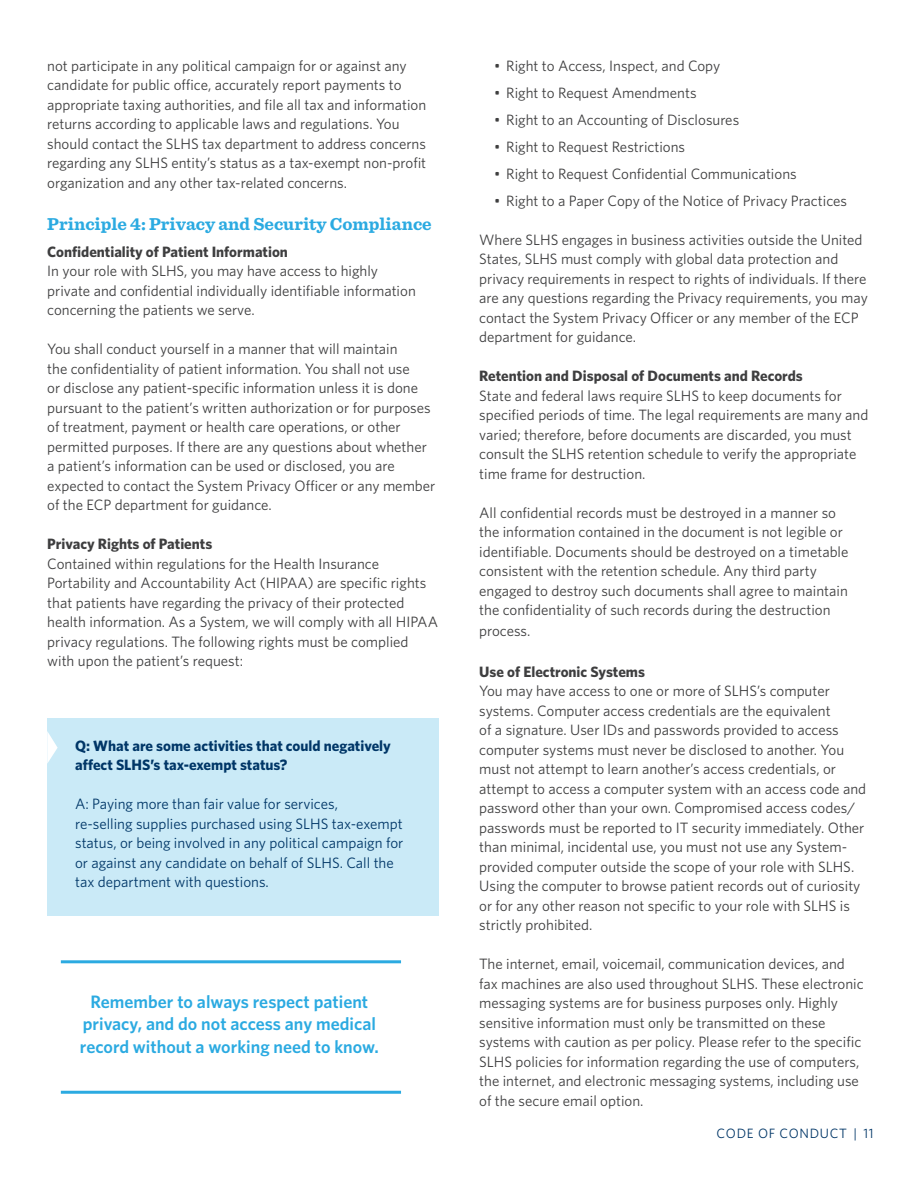
<style>
.page{position:relative;width:918px;height:1188px;background:#fff}
.page>*{position:absolute;margin:0;border:0;box-sizing:border-box;transform-origin:0 0}
.Body_Copy{font:600 18px/22.5px "Whitney";color:#2baae1;text-align:center}
.Body_Copy-2{font:700 18px "Sentinel";color:#2baae1}
.Body_Copy-3{font:15px/19.5px "Whitney";color:#3e3e3f}
.t1{font:15px/19.5px "Whitney";color:#003667}
.Body_Copy-4{font:700 15px "Whitney";color:#3e3e3f}
.t2{font:700 15px/19.5px "Whitney";color:#003667}
.t3{font:13.5px "Whitney";letter-spacing:.05em;color:#003667}
</style>
<div class="page">
<hr style="left:61px;top:960px;width:340px;height:3px;background:#2baae1">
<hr style="left:61px;top:1091px;width:340px;height:3px;background:#2baae1">
<div style="left:47px;top:718px;width:392px;height:197px;background:#caeaf7"></div>
<svg style="left:47px;top:731px;width:11px;height:32px"></svg>
<p class="Body_Copy-3" style="left:47px;top:55px;width:381px">not participate in any political campaign for or against any candidate for public office, accurately report payments to appropriate taxing authorities, and file all tax and information returns according to applicable laws and regulations. You should contact the SLHS tax department to address concerns regarding any SLHS entity’s status as a tax-exempt non-profit organization and any other tax-related concerns.</p>
<p class="Body_Copy-2" style="left:47px;top:209px;width:386px">Principle 4: Privacy and Security Compliance</p>
<p class="Body_Copy-4" style="left:47px;top:241px;width:242px">Confidentiality of Patient Information</p>
<p class="Body_Copy-3" style="left:47px;top:261px;width:370px">In your role with SLHS, you may have access to highly private and confidential individually identifiable information concerning the patients we serve.</p>
<p class="Body_Copy-3" style="left:47px;top:339px;width:390px">You shall conduct yourself in a manner that will maintain<br>the confidentiality of patient information. You shall not use<br>or disclose any patient-specific information unless it is done pursuant to the patient’s written authorization or for purposes of treatment, payment or health care operations, or other permitted purposes. If there are any questions about whether a patient’s information can be used or disclosed, you are expected to contact the System Privacy Officer or any member of the ECP department for guidance.</p>
<p class="Body_Copy-4" style="left:47px;top:534px;width:167px">Privacy Rights of Patients</p>
<p class="Body_Copy-3" style="left:47px;top:553px;width:392px">Contained within regulations for the Health Insurance Portability and Accountability Act (HIPAA) are specific rights that patients have regarding the privacy of their protected health information. As a System, we will comply with all HIPAA privacy regulations. The following rights must be complied with upon the patient’s request:</p>
<p class="t2" style="left:75px;top:735px;width:317px">Q: What are some activities that could negatively affect SLHS’s tax-exempt status?</p>
<p class="t1" style="left:75px;top:794px;width:330px">A: Paying more than fair value for services,<br>re-selling supplies purchased using SLHS tax-exempt status, or being involved in any political campaign for or against any candidate on behalf of SLHS. Call the tax department with questions.</p>
<p class="Body_Copy" style="left:80px;top:990px;width:300px">Remember to always respect patient privacy, and do not access any medical record without a working need to know.</p>
<p class="Body_Copy-3" style="left:494px;top:55px;width:228px">• Right to Access, Inspect, and Copy</p>
<p class="Body_Copy-3" style="left:494px;top:82px;width:204px">• Right to Request Amendments</p>
<p class="Body_Copy-3" style="left:494px;top:109px;width:247px">• Right to an Accounting of Disclosures</p>
<p class="Body_Copy-3" style="left:494px;top:136px;width:192px">• Right to Request Restrictions</p>
<p class="Body_Copy-3" style="left:494px;top:163px;width:304px">• Right to Request Confidential Communications</p>
<p class="Body_Copy-3" style="left:494px;top:190px;width:354px">• Right to a Paper Copy of the Notice of Privacy Practices</p>
<p class="Body_Copy-3" style="left:479px;top:229px;width:390px">Where SLHS engages in business activities outside the United States, SLHS must comply with global data protection and privacy requirements in respect to rights of individuals. If there are any questions regarding the Privacy requirements, you may contact the System Privacy Officer or any member of the ECP department for guidance.</p>
<p class="Body_Copy-4" style="left:479px;top:366px;width:325px">Retention and Disposal of Documents and Records</p>
<p class="Body_Copy-3" style="left:479px;top:385px;width:391px">State and federal laws require SLHS to keep documents for specified periods of time. The legal requirements are many and varied; therefore, before documents are discarded, you must consult the SLHS retention schedule to verify the appropriate time frame for destruction.</p>
<p class="Body_Copy-3" style="left:479px;top:502px;width:371px">All confidential records must be destroyed in a manner so the information contained in the document is not legible or identifiable. Documents should be destroyed on a timetable consistent with the retention schedule. Any third party engaged to destroy such documents shall agree to maintain the confidentiality of such records during the destruction</p>
<p class="Body_Copy-3" style="left:479px;top:621px;width:53px">process.</p>
<p class="Body_Copy-4" style="left:479px;top:661px;width:167px">Use of Electronic Systems</p>
<p class="Body_Copy-3" style="left:479px;top:681px;width:388px">You may have access to one or more of SLHS’s computer systems. Computer access credentials are the equivalent<br>of a signature. User IDs and passwords provided to access computer systems must never be disclosed to another. You must not attempt to learn another’s access credentials, or attempt to access a computer system with an access code and password other than your own. Compromised access codes/ passwords must be reported to IT security immediately. Other than minimal, incidental use, you must not use any System&shy;provided computer outside the scope of your role with SLHS.<br>Using the computer to browse patient records out of curiosity or for any other reason not specific to your role with SLHS is strictly prohibited.</p>
<p class="Body_Copy-3" style="left:479px;top:954px;width:386px">The internet, email, voicemail, communication devices, and fax machines are also used throughout SLHS. These electronic messaging systems are for business purposes only. Highly sensitive information must only be transmitted on these systems with caution as per policy. Please refer to the specific SLHS policies for information regarding the use of computers, the internet, and electronic messaging systems, including use of the secure email option.</p>
<p class="t3" style="left:717px;top:1124px;width:159px">CODE OF CONDUCT | 11</p>
</div>
